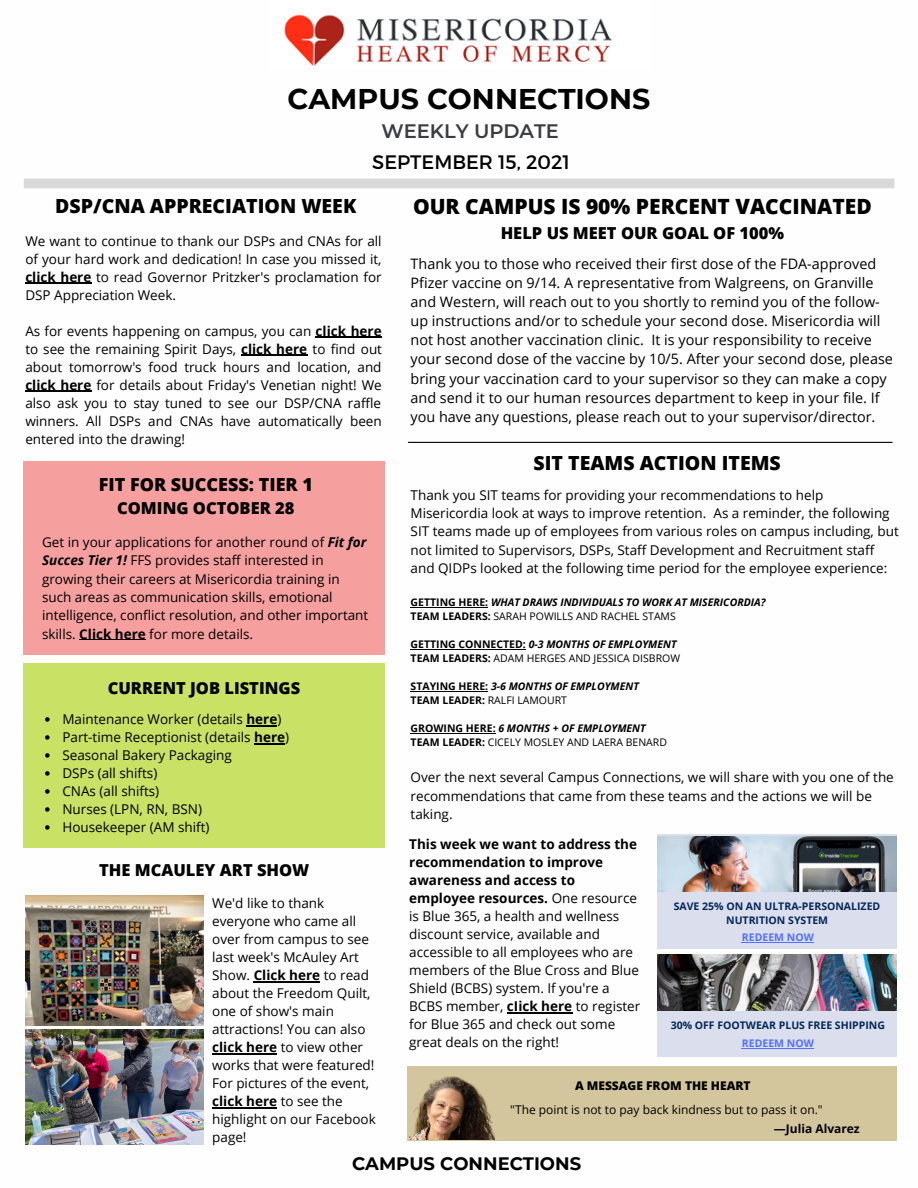
<style>
.page{position:relative;width:918px;height:1188px;background:#fff}
.page>*{position:absolute;margin:0;border:0;box-sizing:border-box;transform-origin:0 0}
.t1{font:700 28.5px "Montserrat";color:#000}
.t2{font:800 21px "Open Sans";color:#000}
.t3{font:800 19.5px "Open Sans";color:#000}
.t4{font:19.5px "Montserrat";color:#000}
.t5{font:600 19.5px "Montserrat";color:#3a3b43}
.t6{font:800 18px "Open Sans";color:#000}
.t7{font:700 18px "Montserrat";color:#000}
.t8{font:800 16.5px "Open Sans";color:#000}
.t9{font:14.4px/19.2px "Open Sans";color:#000}
.t10{font:13.5px/18px "Open Sans";color:#000}
.t11{font:12px "Open Sans";color:#000}
.t12{font:800 12px "Open Sans";color:#000}
.t13{font:700 12px "Open Sans";color:#000}
.t14{font:italic 700 10.5px "Open Sans";color:#000}
.t15{font:10.5px "Open Sans";color:#000}
.t16{font:700 10.5px/14px "Open Sans";color:#042859;text-align:center}
.t17{font:700 10.5px "Open Sans";color:#5271ff}
.s1{font-weight:700}
.s2{font-weight:700;font-style:italic}
.s3{font-style:normal}
</style>
<div class="page">
<img style="left:284px;top:14px;width:328px;height:52px">
<div style="left:24px;top:179px;width:871px;height:9px;background:#d9d9d9"></div>
<div style="left:408px;top:1066px;width:489px;height:74px;background:#d4c69c"></div>
<div style="left:24px;top:663px;width:361px;height:185px;background:#c9e265"></div>
<img style="left:25px;top:896px;width:178px;height:129px">
<img style="left:25px;top:1030px;width:178px;height:114px">
<hr style="left:408px;top:442px;width:484px;height:1px;background:#000">
<img style="left:409px;top:1076px;width:86px;height:64px">
<div style="left:657px;top:835px;width:240px;height:114px;background:#dbdfed"></div>
<div style="left:24px;top:461px;width:361px;height:193px;background:#f69f9f"></div>
<div style="left:657px;top:954px;width:240px;height:102px;background:#dbdfed"></div>
<img style="left:657px;top:954px;width:240px;height:56px">
<img style="left:657px;top:837px;width:240px;height:55px">
<svg style="left:45px;top:717px;width:5px;height:5px"></svg>
<hr style="left:246px;top:725px;width:31px;height:1px;background:#000">
<svg style="left:45px;top:735px;width:5px;height:5px"></svg>
<hr style="left:254px;top:743px;width:31px;height:1px;background:#000">
<svg style="left:45px;top:753px;width:5px;height:5px"></svg>
<svg style="left:45px;top:771px;width:5px;height:5px"></svg>
<svg style="left:45px;top:789px;width:5px;height:5px"></svg>
<svg style="left:45px;top:807px;width:5px;height:5px"></svg>
<svg style="left:45px;top:825px;width:5px;height:5px"></svg>
<hr style="left:79px;top:640px;width:67px;height:1px;background:#000">
<hr style="left:254px;top:981px;width:66px;height:1px;background:#000">
<hr style="left:212px;top:1053px;width:65px;height:1px;background:#000">
<hr style="left:212px;top:1107px;width:65px;height:1px;background:#000">
<hr style="left:411px;top:607px;width:77px;height:1px;background:#000">
<hr style="left:411px;top:649px;width:115px;height:1px;background:#000">
<hr style="left:411px;top:691px;width:77px;height:1px;background:#000">
<hr style="left:411px;top:733px;width:85px;height:1px;background:#000">
<hr style="left:25px;top:283px;width:66px;height:1px;background:#000">
<hr style="left:316px;top:337px;width:66px;height:1px;background:#000">
<hr style="left:241px;top:355px;width:66px;height:1px;background:#000">
<hr style="left:25px;top:391px;width:66px;height:1px;background:#000">
<hr style="left:507px;top:1012px;width:65px;height:1px;background:#000">
<hr style="left:742px;top:942px;width:72px;height:1px;background:#5271ff">
<hr style="left:742px;top:1048px;width:72px;height:1px;background:#5271ff">
<p class="t1" style="left:288px;top:81px;width:364px">CAMPUS CONNECTIONS</p>
<p class="t5" style="left:381px;top:119px;width:179px">WEEKLY UPDATE</p>
<p class="t4" style="left:372px;top:150px;width:199px">SEPTEMBER 15, 2021</p>
<p class="t3" style="left:55px;top:192px;width:303px">DSP/CNA APPRECIATION WEEK</p>
<p class="t10" style="left:25px;top:232px;width:358px;text-align:justify">We want to continue to thank our DSPs and CNAs for all of your hard work and dedication! In case you missed it, <span class="s1">click here</span> to read Governor Pritzker's proclamation for DSP Appreciation Week.</p>
<p class="t10" style="left:25px;top:322px;width:358px;text-align:justify">As for events happening on campus, you can <span class="s1">click here </span>to see the remaining Spirit Days, <span class="s1">click here</span> to find out about tomorrow's food truck hours and location, and <span class="s1">click here</span> for details about Friday's Venetian night! We also ask you to stay tuned to see our DSP/CNA raffle winners. All DSPs and CNAs have automatically been entered into the drawing!</p>
<p class="t6" style="left:99px;top:472px;width:216px">FIT FOR SUCCESS: TIER 1</p>
<p class="t8" style="left:117px;top:496px;width:179px">COMING OCTOBER 28</p>
<p class="t10" style="left:42px;top:532px;width:328px;line-height:18.5px">Get in your applications for another round of <span class="s2">Fit for Succes Tier 1!</span> FFS provides staff interested in growing their careers at Misericordia training in such areas as communication skills, emotional intelligence, conflict resolution, and other important skills. <span class="s1">Click here</span> for more details.</p>
<p class="t8" style="left:108px;top:676px;width:194px">CURRENT JOB LISTINGS</p>
<p class="t10" style="left:62px;top:710px;width:220px">Maintenance Worker (details <span class="s1">here</span>)</p>
<p class="t10" style="left:62px;top:728px;width:228px">Part-time Receptionist (details <span class="s1">here</span>)</p>
<p class="t10" style="left:62px;top:746px;width:171px">Seasonal Bakery Packaging</p>
<p class="t10" style="left:62px;top:764px;width:96px">DSPs (all shifts)</p>
<p class="t10" style="left:62px;top:782px;width:98px">CNAs (all shifts)</p>
<p class="t10" style="left:62px;top:800px;width:141px">Nurses (LPN, RN, BSN)</p>
<p class="t10" style="left:62px;top:818px;width:149px">Housekeeper (AM shift)</p>
<p class="t8" style="left:99px;top:859px;width:212px">THE MCAULEY ART SHOW</p>
<p class="t10" style="left:212px;top:894px;width:165px">We'd like to thank everyone who came all over from campus to see last week's McAuley Art<br>Show. <span class="s1">Click here</span> to read about the Freedom Quilt, one of show's main attractions! You can also <span class="s1">click here</span> to view other works that were featured!<br>For pictures of the event, <span class="s1">click here</span> to see the highlight on our Facebook page!</p>
<p class="t2" style="left:413px;top:191px;width:460px">OUR CAMPUS IS 90% PERCENT VACCINATED</p>
<p class="t8" style="left:501px;top:221px;width:285px">HELP US MEET OUR GOAL OF 100%</p>
<p class="t9" style="left:411px;top:254px;width:484px">Thank you to those who received their first dose of the FDA-approved Pfizer vaccine on 9/14. A representative from Walgreens, on Granville and Western, will reach out to you shortly to remind you of the follow&shy;up instructions and/or to schedule your second dose. Misericordia will not host another vaccination clinic. It is your responsibility to receive your second dose of the vaccine by 10/5. After your second dose, please bring your vaccination card to your supervisor so they can make a copy and send it to our human resources department to keep in your file. If you have any questions, please reach out to your supervisor/director.</p>
<p class="t3" style="left:534px;top:449px;width:249px">SIT TEAMS ACTION ITEMS</p>
<p class="t10" style="left:411px;top:485px;width:490px;line-height:18.5px">Thank you SIT teams for providing your recommendations to help Misericordia look at ways to improve retention. As a reminder, the following SIT teams made up of employees from various roles on campus including, but not limited to Supervisors, DSPs, Staff Development and Recruitment staff and QIDPs looked at the following time period for the employee experience:</p>
<p class="t14" style="left:411px;top:595px;width:356px"><span class="s3">GETTING HERE:</span> WHAT DRAWS INDIVIDUALS TO WORK AT MISERICORDIA?</p>
<p class="t15" style="left:411px;top:609px;width:267px"><span class="s1">TEAM LEADERS:</span> SARAH POWILLS AND RACHEL STAMS</p>
<p class="t14" style="left:411px;top:637px;width:268px"><span class="s3">GETTING CONNECTED:</span> 0-3 MONTHS OF EMPLOYMENT</p>
<p class="t15" style="left:411px;top:651px;width:271px"><span class="s1">TEAM LEADERS:</span> ADAM HERGES AND JESSICA DISBROW</p>
<p class="t14" style="left:411px;top:679px;width:230px"><span class="s3">STAYING HERE:</span> 3-6 MONTHS OF EMPLOYMENT</p>
<p class="t15" style="left:411px;top:693px;width:158px"><span class="s1">TEAM LEADER:</span> RALFI LAMOURT</p>
<p class="t14" style="left:411px;top:721px;width:237px"><span class="s3">GROWING HERE:</span> 6 MONTHS + OF EMPLOYMENT</p>
<p class="t15" style="left:411px;top:735px;width:258px"><span class="s1">TEAM LEADER:</span> CICELY MOSLEY AND LAERA BENARD</p>
<p class="t10" style="left:411px;top:768px;width:485px;line-height:18.5px">Over the next several Campus Connections, we will share with you one of the recommendations that came from these teams and the actions we will be taking.</p>
<p class="t10" style="left:409px;top:835px;width:233px"><span class="s1">This week we want to address the recommendation to improve awareness and access to employee resources.</span> One resource is Blue 365, a health and wellness discount service, available and accessible to all employees who are members of the Blue Cross and Blue<br>Shield (BCBS) system. If you're a<br>BCBS member, <span class="s1">cIick here</span> to register for Blue 365 and check out some great deals on the right!</p>
<p class="t16" style="left:674px;top:899px;width:208px">SAVE 25% ON AN ULTRA-PERSONALIZED<br>NUTRITION SYSTEM</p>
<p class="t17" style="left:742px;top:930px;width:73px">REDEEM NOW</p>
<p class="t16" style="left:671px;top:1018px;width:216px">30% OFF FOOTWEAR PLUS FREE SHIPPING</p>
<p class="t17" style="left:742px;top:1036px;width:73px">REDEEM NOW</p>
<p class="t12" style="left:575px;top:1077px;width:177px">A MESSAGE FROM THE HEART</p>
<p class="t11" style="left:510px;top:1101px;width:314px">"The point is not to pay back kindness but to pass it on."</p>
<p class="t13" style="left:774px;top:1120px;width:87px">—Julia Alvarez</p>
<p class="t7" style="left:352px;top:1153px;width:231px">CAMPUS CONNECTIONS</p>
</div>
